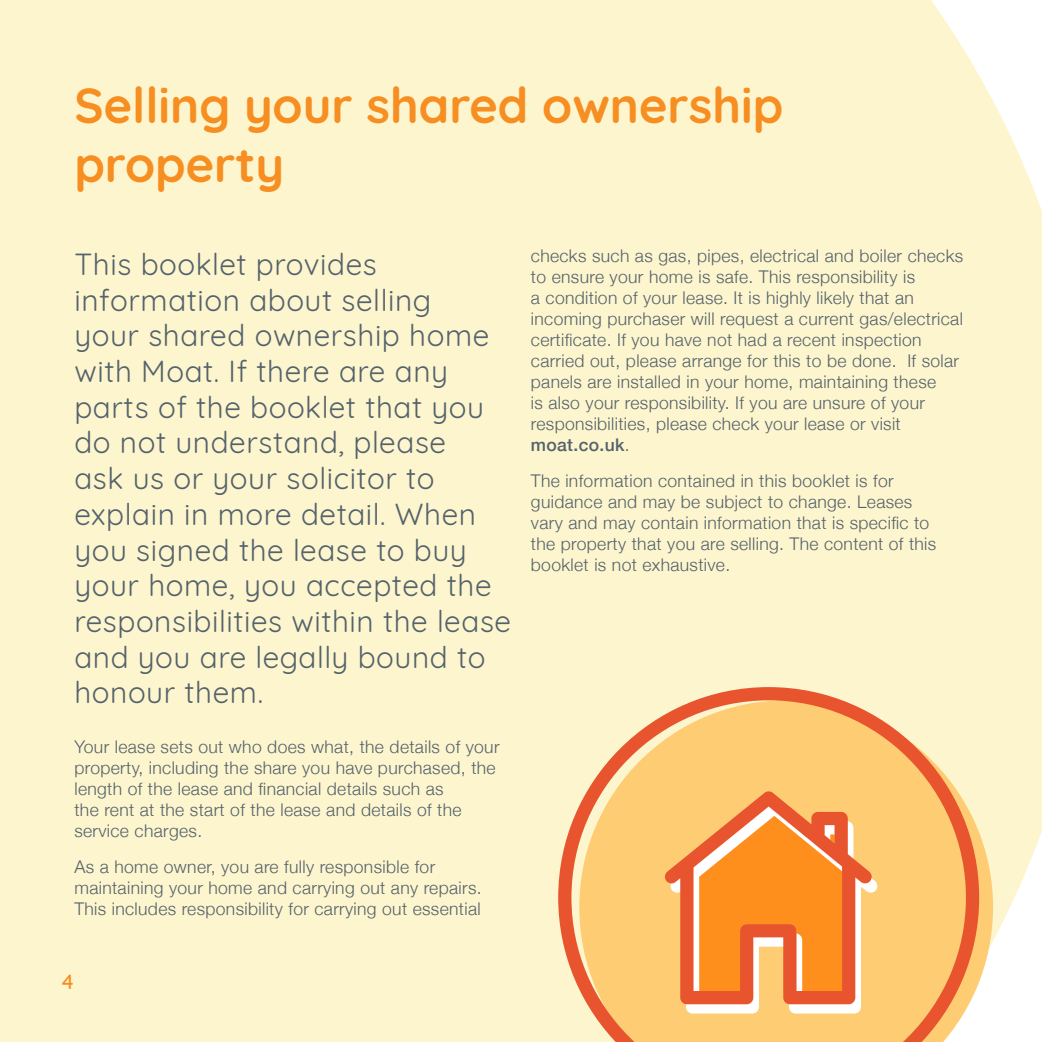
<style>
.page{position:relative;width:1042px;height:1042px;background:#fdf5cd}
.page>*{position:absolute;margin:0;border:0;box-sizing:border-box;transform-origin:0 0}
.t1{font:700 49px/58.8px "Quicksand";color:#f68e21}
.t2{font:29.75px/35.7px "Quicksand";letter-spacing:.02em;color:#54626c}
.t3{font:500 21px "Quicksand";color:#f68e21}
.t4{font:300 17.5px/21px "Helvetica Neue";letter-spacing:.02em;color:#54626c}
.s1{font-weight:500}
</style>
<div class="page">
<svg style="left:979px;top:700px;width:14px;height:342px;fill:#fef5cd"></svg>
<svg style="left:558px;top:687px;width:421px;height:355px;background:#faba72"></svg>
<p class="t1" style="left:74px;top:72px;width:710px">Selling your shared ownership property</p>
<p class="t2" style="left:74px;top:243px;width:438px">This booklet provides information about selling<br>your shared ownership home with Moat. If there are any parts of the booklet that you do not understand, please<br>ask us or your solicitor to explain in more detail. When you signed the lease to buy your home, you accepted the responsibilities within the lease and you are legally bound to honour them.</p>
<p class="t4" style="left:74px;top:735px;width:427px">Your lease sets out who does what, the details of your property, including the share you have purchased, the length of the lease and financial details such as<br>the rent at the start of the lease and details of the service charges.</p>
<p class="t4" style="left:74px;top:855px;width:409px">As a home owner, you are fully responsible for maintaining your home and carrying out any repairs.<br>This includes responsibility for carrying out essential</p>
<p class="t4" style="left:531px;top:244px;width:434px">checks such as gas, pipes, electrical and boiler checks to ensure your home is safe. This responsibility is<br>a condition of your lease. It is highly likely that an incoming purchaser will request a current gas/electrical certificate. If you have not had a recent inspection carried out, please arrange for this to be done. If solar panels are installed in your home, maintaining these<br>is also your responsibility. If you are unsure of your responsibilities, please check your lease or visit <span class="s1">moat.co.uk</span>.</p>
<p class="t4" style="left:531px;top:469px;width:407px">The information contained in this booklet is for guidance and may be subject to change. Leases vary and may contain information that is specific to the property that you are selling. The content of this booklet is not exhaustive.</p>
<p class="t3" style="left:61px;top:964px;width:15px">4</p>
</div>
